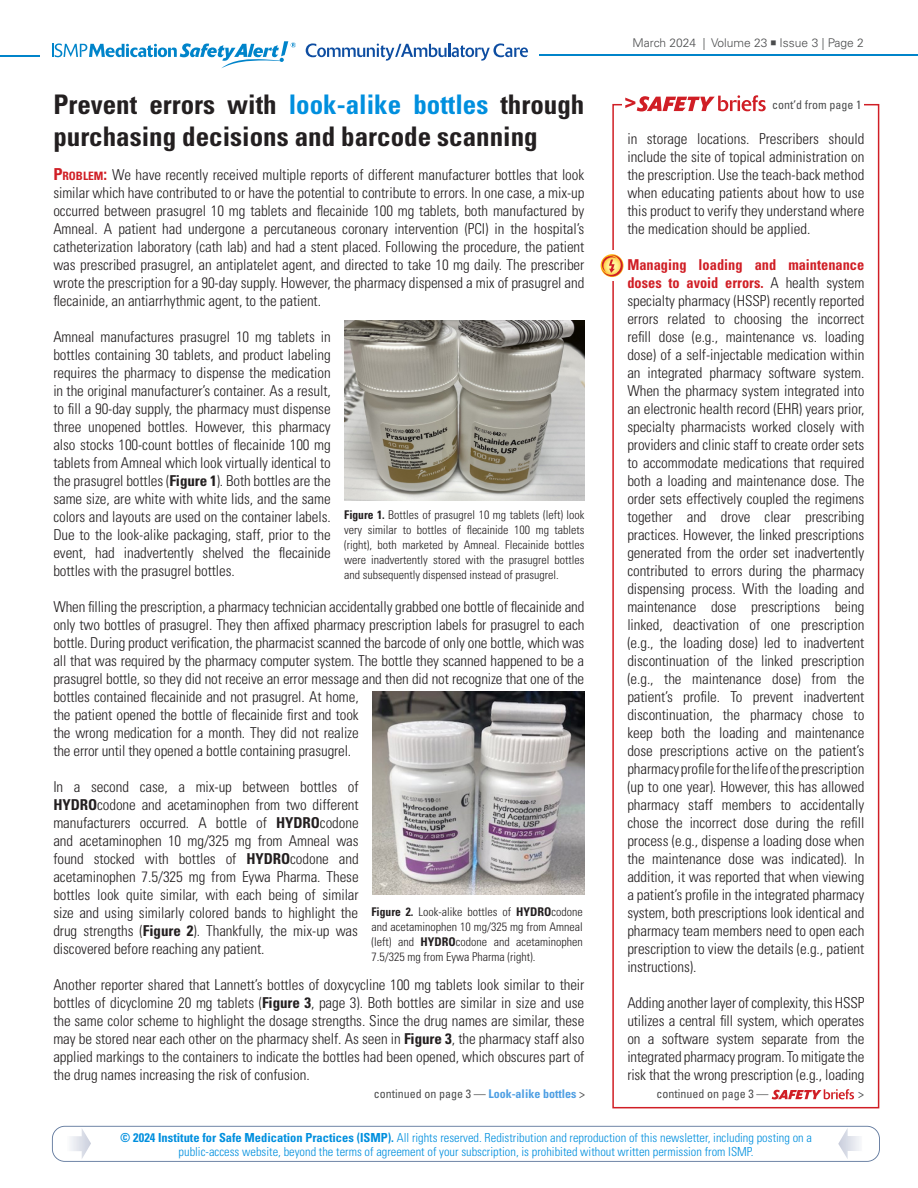
<style>
.page{position:relative;width:918px;height:1188px;background:#fff}
.page>*{position:absolute;margin:0;border:0;box-sizing:border-box;transform-origin:0 0}
.t1{font:700 condensed 27px/32.4px "Univers LT Std";color:#231f20}
.Body{font:300 condensed 15px/18px "Univers LT Std";letter-spacing:-.01em;color:#231f20;text-align:justify}
.Body-2{font:300 condensed 12.45px/13.5px "Univers LT Std";color:#008fde;text-align:center}
.Figure_caption{font:300 condensed 12px/15px "Univers LT Std";color:#231f20;text-align:justify}
.Continuation_tag{font:condensed 12px "Univers LT Std";color:#4b4c4d}
.t2{font:300 12px "Univers LT Std";color:#4b4c4d}
.s1{color:#008fde}
.s2{font-weight:700;font-size:16.5px;color:#d01e25}
.s3{font-weight:700;font-size:11.55px;color:#d01e25}
.s4{font-weight:700}
.s5{font-family:"Minion Pro";font-weight:400;font-size:16.5px}
.s6{font-weight:700;color:#d01e25}
.s7{font-weight:700;color:#4f9fe3}
</style>
<div class="page">
<hr style="left:539px;top:54px;width:379px;height:2px;background:#0084ca">
<hr style="left:0;top:55px;width:40px;height:2px;background:#0084ca">
<svg style="left:306px;top:43px;width:222px;height:18px"></svg>
<svg style="left:52px;top:41px;width:244px;height:27px"></svg>
<svg style="left:772px;top:1089px;width:82px;height:10px"></svg>
<div style="left:612px;top:104px;width:267px;height:1004px;border:2px solid #d01e25"></div>
<div style="left:599px;top:250px;width:26px;height:31px;background:#fff"></div>
<svg style="left:601px;top:254px;width:23px;height:23px"></svg>
<svg style="left:602px;top:255px;width:21px;height:21px"></svg>
<svg style="left:52px;top:1126px;width:828px;height:36px"></svg>
<img style="left:344px;top:321px;width:241px;height:180px">
<img style="left:372px;top:691px;width:212px;height:203px">
<div style="left:622px;top:93px;width:151px;height:22px;background:#fff"></div>
<svg style="left:625px;top:95px;width:141px;height:16px"></svg>
<div style="left:768px;top:99px;width:95px;height:10px;background:#fff"></div>
<p class="t1" style="left:53px;top:88px;width:532px">Prevent errors with <span class="s1">look-alike bottles</span> through purchasing decisions and barcode scanning</p>
<p class="Body" style="left:53px;top:166px;width:533px"><span class="s2">P</span><span class="s3">ROBLEM</span><span class="s2">:</span> We have recently received multiple reports of different manufacturer bottles that look similar which have contributed to or have the potential to contribute to errors. In one case, a mix-up occurred between prasugrel 10 mg tablets and flecainide 100 mg tablets, both manufactured by Amneal. A patient had undergone a percutaneous coronary intervention (PCI) in the hospital’s catheterization laboratory (cath lab) and had a stent placed. Following the procedure, the patient was prescribed prasugrel, an antiplatelet agent, and directed to take 10 mg daily. The prescriber wrote the prescription for a 90-day supply. However, the pharmacy dispensed a mix of prasugrel and flecainide, an antiarrhythmic agent, to the patient.</p>
<p class="Body" style="left:53px;top:328px;width:279px">Amneal manufactures prasugrel 10 mg tablets in bottles containing 30 tablets, and product labeling requires the pharmacy to dispense the medication in the original manufacturer’s container. As a result, to fill a 90-day supply, the pharmacy must dispense three unopened bottles. However, this pharmacy also stocks 100-count bottles of flecainide 100 mg tablets from Amneal which look virtually identical to the prasugrel bottles (<span class="s4">Figure 1</span>). Both bottles are the same size, are white with white lids, and the same colors and layouts are used on the container labels.<br>Due to the look-alike packaging, staff, prior to the event, had inadvertently shelved the flecainide bottles with the prasugrel bottles.</p>
<p class="Body" style="left:53px;top:598px;width:533px;text-align:left">When filling the prescription, a pharmacy technician accidentally grabbed one bottle of flecainide and only two bottles of prasugrel. They then affixed pharmacy prescription labels for prasugrel to each bottle. During product verification, the pharmacist scanned the barcode of only one bottle, which was all that was required by the pharmacy computer system. The bottle they scanned happened to be a prasugrel bottle, so they did not receive an error message and then did not recognize that one of the bottles contained flecainide and not prasugrel. At home,<br>the patient opened the bottle of flecainide first and took<br>the wrong medication for a month. They did not realize<br>the error until they opened a bottle containing prasugrel.</p>
<p class="Body" style="left:53px;top:778px;width:307px">In a second case, a mix-up between bottles of <span class="s4">HYDRO</span>codone and acetaminophen from two different manufacturers occurred. A bottle of <span class="s4">HYDRO</span>codone and acetaminophen 10 mg/325 mg from Amneal was found stocked with bottles of <span class="s4">HYDRO</span>codone and acetaminophen 7.5/325 mg from Eywa Pharma. These bottles look quite similar, with each being of similar size and using similarly colored bands to highlight the drug strengths (<span class="s4">Figure 2</span>). Thankfully, the mix-up was discovered before reaching any patient.</p>
<p class="Body" style="left:53px;top:976px;width:533px">Another reporter shared that Lannett’s bottles of doxycycline 100 mg tablets look similar to their bottles of dicyclomine 20 mg tablets (<span class="s4">Figure 3</span>, page 3). Both bottles are similar in size and use the same color scheme to highlight the dosage strengths. Since the drug names are similar, these may be stored near each other on the pharmacy shelf. As seen in <span class="s4">Figure 3</span>, the pharmacy staff also applied markings to the containers to indicate the bottles had been opened, which obscures part of the drug names increasing the risk of confusion.</p>
<p class="Figure_caption" style="left:344px;top:508px;width:242px"><span class="s4">Figure 1.</span> Bottles of prasugrel 10 mg tablets (left) look very similar to bottles of flecainide 100 mg tablets (right), both marketed by Amneal. Flecainide bottles were inadvertently stored with the prasugrel bottles and subsequently dispensed instead of prasugrel.</p>
<p class="Figure_caption" style="left:372px;top:904px;width:213px"><span class="s4">Figure 2.</span> Look-alike bottles of <span class="s4">HYDRO</span>codone and acetaminophen 10 mg/325 mg from Amneal (left) and <span class="s4">HYDRO</span>codone and acetaminophen 7.5/325 mg from Eywa Pharma (right).</p>
<p class="t2" style="left:633px;top:35px;width:233px">March 2024 | Volume 23 <span class="s5">■</span> Issue 3 | Page 2</p>
<p class="Continuation_tag" style="left:772px;top:97px;width:91px">cont’d from page 1</p>
<p class="Body" style="left:627px;top:130px;width:239px">in storage locations. Prescribers should include the site of topical administration on the prescription. Use the teach-back method when educating patients about how to use this product to verify they understand where the medication should be applied.</p>
<p class="Body" style="left:627px;top:256px;width:239px"><span class="s6">Managing loading and maintenance doses to avoid errors.</span> A health system specialty pharmacy (HSSP) recently reported errors related to choosing the incorrect refill dose (e.g., maintenance vs. loading dose) of a self-injectable medication within an integrated pharmacy software system.<br>When the pharmacy system integrated into an electronic health record (EHR) years prior, specialty pharmacists worked closely with providers and clinic staff to create order sets to accommodate medications that required both a loading and maintenance dose. The order sets effectively coupled the regimens together and drove clear prescribing practices. However, the linked prescriptions generated from the order set inadvertently contributed to errors during the pharmacy dispensing process. With the loading and maintenance dose prescriptions being linked, deactivation of one prescription (e.g., the loading dose) led to inadvertent discontinuation of the linked prescription (e.g., the maintenance dose) from the patient’s profile. To prevent inadvertent discontinuation, the pharmacy chose to keep both the loading and maintenance dose prescriptions active on the patient’s pharmacy profile for the life of the prescription (up to one year). However, this has allowed pharmacy staff members to accidentally chose the incorrect dose during the refill process (e.g., dispense a loading dose when the maintenance dose was indicated). In addition, it was reported that when viewing a patient’s profile in the integrated pharmacy system, both prescriptions look identical and pharmacy team members need to open each prescription to view the details (e.g., patient instructions).</p>
<p class="Body" style="left:627px;top:994px;width:239px">Adding another layer of complexity, this HSSP utilizes a central fill system, which operates on a software system separate from the integrated pharmacy program. To mitigate the risk that the wrong prescription (e.g., loading</p>
<p class="Continuation_tag" style="left:374px;top:1086px;width:213px">continued on page 3 — <span class="s7">Look-alike bottles</span> &gt;</p>
<p class="Continuation_tag" style="left:656px;top:1086px;width:113px">continued on page 3 —</p>
<p class="Continuation_tag" style="left:858px;top:1086px;width:7px">&gt;</p>
<p class="Body-2" style="left:120px;top:1131px;width:693px"><span class="s4">© 2024 Institute for Safe Medication Practices (ISMP).</span> All rights reserved. Redistribution and reproduction of this newsletter, including posting on a public-access website, beyond the terms of agreement of your subscription, is prohibited without written permission from ISMP.</p>
</div>
